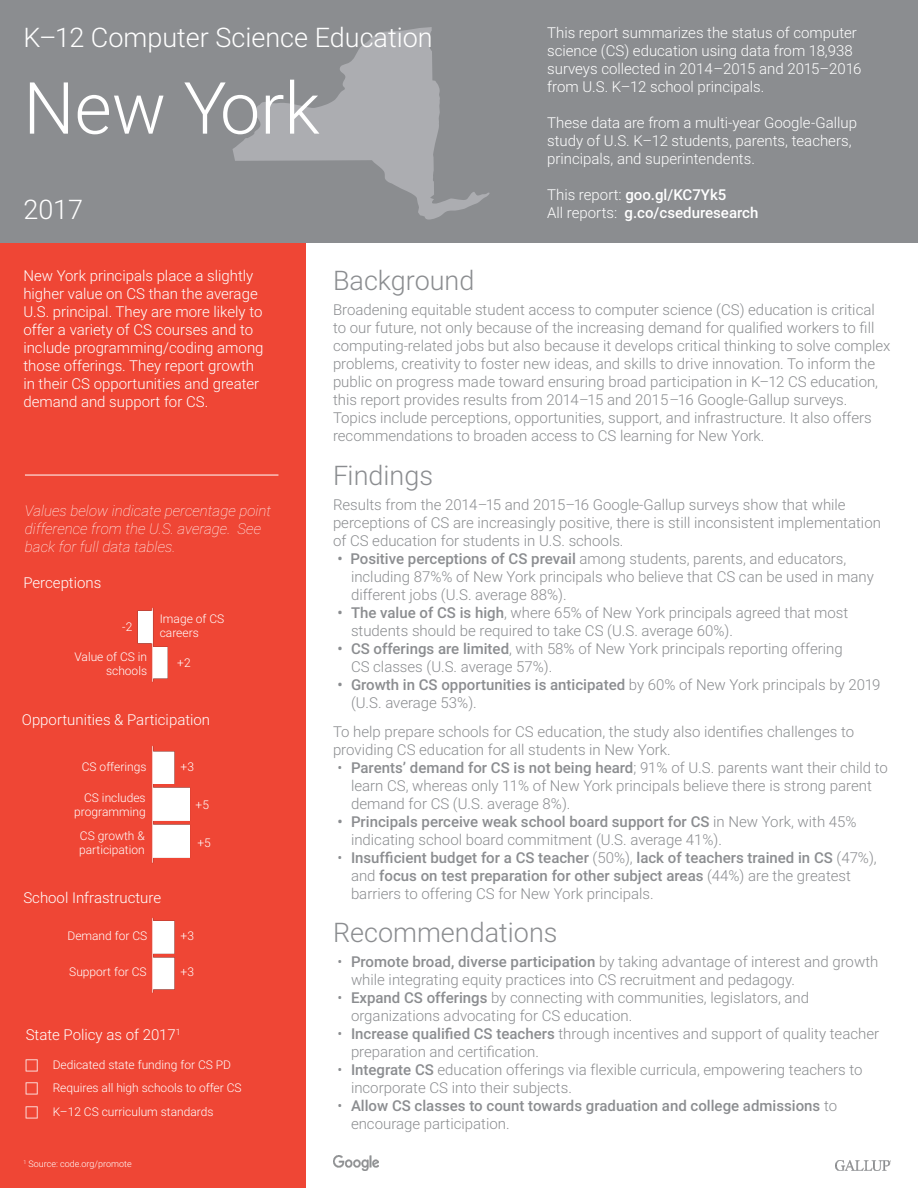
<style>
.page{position:relative;width:918px;height:1188px;background:#fff}
.page>*{position:absolute;margin:0;border:0;box-sizing:border-box;transform-origin:0 0}
.t1{font:300 72px "Roboto";color:#fff}
.t2{font:300 27px "Roboto";color:#8b8d90}
.t3{font:300 27px "Roboto";color:#fff}
.t4{font:300 15px/18px "Roboto";color:#8b8d90}
.t5{font:300 15px/18px "Roboto";color:#fff}
.t6{font:500 15px/18px "Roboto";color:#8b8d90}
.t7{font:italic 100 15px/18px "Roboto";color:#fff}
.t8{font:500 15px "Roboto";color:#fff}
.t9{font:300 12px/14.4px "Roboto";color:#fff;text-align:right}
.t10{font:300 9px "Roboto";color:#fff}
.s1{font-weight:300}
.s2{font-weight:500}
</style>
<div class="page">
<div style="left:0;top:0;width:306px;height:1188px;background:#ef4635"></div>
<div style="left:0;top:0;width:918px;height:243px;background:#8b8d90"></div>
<img style="left:836px;top:1160px;width:55px;height:10px">
<img style="left:333px;top:1156px;width:46px;height:14px">
<svg style="left:233px;top:27px;width:257px;height:193px"></svg>
<hr style="left:25px;top:475px;width:253px;height:1px;background:#fff">
<img style="left:152px;top:745px;width:39px;height:118px">
<img style="left:137px;top:607px;width:31px;height:75px">
<img style="left:152px;top:917px;width:23px;height:76px">
<p class="t3" style="left:23px;top:19px;width:411px">K–12 Computer Science Education</p>
<p class="t1" style="left:23px;top:58px;width:298px">New York</p>
<p class="t3" style="left:23px;top:191px;width:61px">2017</p>
<p class="t5" style="left:547px;top:23px;width:316px">This report summarizes the status of computer science (CS) education using data from 18,938 surveys collected in 2014–2015 and 2015–2016 from U.S. K–12 school principals.</p>
<p class="t5" style="left:547px;top:113px;width:311px">These data are from a multi-year Google-Gallup study of U.S. K–12 students, parents, teachers, principals, and superintendents.</p>
<p class="t8" style="left:547px;top:184px;width:181px"><span class="s1">This report:</span> goo.gl/KC7Yk5</p>
<p class="t8" style="left:547px;top:202px;width:213px"><span class="s1">All reports:</span> g.co/cseduresearch</p>
<p class="t5" style="left:23px;top:266px;width:242px">New York principals place a slightly higher value on CS than the average U.S. principal. They are more likely to offer a variety of CS courses and to include programming/coding among those offerings. They report growth in their CS opportunities and greater demand and support for CS.</p>
<p class="t7" style="left:25px;top:501px;width:248px">Values below indicate percentage point difference from the U.S. average. See back for full data tables.</p>
<p class="t5" style="left:23px;top:573px;width:79px">Perceptions</p>
<p class="t9" style="left:122px;top:619px;width:12px">-2</p>
<p class="t9" style="left:74px;top:649px;width:74px">Value of CS in schools</p>
<p class="t9" style="left:160px;top:611px;width:66px;text-align:left">Image of CS careers</p>
<p class="t9" style="left:177px;top:655px;width:15px">+2</p>
<p class="t5" style="left:22px;top:710px;width:190px">Opportunities &amp; Participation</p>
<p class="t9" style="left:82px;top:759px;width:66px">CS offerings</p>
<p class="t9" style="left:181px;top:759px;width:15px">+3</p>
<p class="t9" style="left:74px;top:790px;width:73px">CS includes programming</p>
<p class="t9" style="left:79px;top:828px;width:67px;text-align:left">CS growth &amp; participation</p>
<p class="t5" style="left:23px;top:888px;width:139px">School Infrastructure</p>
<p class="t9" style="left:196px;top:797px;width:15px">+5</p>
<p class="t9" style="left:197px;top:835px;width:15px">+5</p>
<p class="t9" style="left:68px;top:928px;width:81px">Demand for CS</p>
<p class="t9" style="left:69px;top:964px;width:79px">Support for CS</p>
<p class="t9" style="left:181px;top:964px;width:15px">+3</p>
<p class="t9" style="left:181px;top:928px;width:15px">+3</p>
<p class="t5" style="left:26px;top:1025px;width:157px">State Policy as of 2017<sup>1</sup></p>
<p class="t9" style="left:53px;top:1057px;width:180px">Dedicated state funding for CS PD</p>
<p class="t9" style="left:53px;top:1081px;width:190px">Requires all high schools to offer CS</p>
<p class="t9" style="left:53px;top:1104px;width:162px">K–12 CS curriculum standards</p>
<p class="t10" style="left:23px;top:1158px;width:110px"><sup>1</sup> Source: code.org/promote</p>
<p class="t2" style="left:333px;top:262px;width:143px">Background</p>
<p class="t4" style="left:333px;top:301px;width:559px">Broadening equitable student access to computer science (CS) education is critical to our future, not only because of the increasing demand for qualified workers to fill computing-related jobs but also because it develops critical thinking to solve complex problems, creativity to foster new ideas, and skills to drive innovation. To inform the public on progress made toward ensuring broad participation in K–12 CS education, this report provides results from 2014–15 and 2015–16 Google-Gallup surveys.<br>Topics include perceptions, opportunities, support, and infrastructure. It also offers recommendations to broaden access to CS learning for New York.</p>
<p class="t2" style="left:333px;top:456px;width:102px">Findings</p>
<p class="t4" style="left:333px;top:495px;width:549px">Results from the 2014–15 and 2015–16 Google-Gallup surveys show that while perceptions of CS are increasingly positive, there is still inconsistent implementation of CS education for students in U.S. schools.</p>
<p class="t4" style="left:351px;top:549px;width:524px;text-indent:-14px"><span class="s2">• Positive perceptions of CS prevail</span> among students, parents, and educators, including 87%% of New York principals who believe that CS can be used in many different jobs (U.S. average 88%).</p>
<p class="t4" style="left:351px;top:603px;width:499px;text-indent:-14px"><span class="s2">• The value of CS is high</span>, where 65% of New York principals agreed that most students should be required to take CS (U.S. average 60%).</p>
<p class="t4" style="left:351px;top:639px;width:493px;text-indent:-14px"><span class="s2">• CS offerings are limited</span>, with 58% of New York principals reporting offering<br>CS classes (U.S. average 57%).</p>
<p class="t4" style="left:351px;top:675px;width:531px;text-indent:-14px"><span class="s2">• Growth in CS opportunities is anticipated</span> by 60% of New York principals by 2019 (U.S. average 53%).</p>
<p class="t4" style="left:333px;top:722px;width:523px">To help prepare schools for CS education, the study also identifies challenges to providing CS education for all students in New York.</p>
<p class="t4" style="left:351px;top:758px;width:538px;text-indent:-14px">• <span class="s2">Parents’ demand for CS is not being heard</span>; 91% of U.S. parents want their child to learn CS, whereas only 11% of New York principals believe there is strong parent demand for CS (U.S. average 8%).</p>
<p class="t4" style="left:351px;top:812px;width:507px;text-indent:-14px"><span class="s2">• Principals perceive weak school board support for CS</span> in New York, with 45% indicating school board commitment (U.S. average 41%).</p>
<p class="t6" style="left:351px;top:848px;width:527px;text-indent:-14px"><span class="s1">•</span> Insufficient budget for a CS teacher <span class="s1">(50%),</span> lack of teachers trained in CS <span class="s1">(47%), and</span> focus on test preparation for other subject areas <span class="s1">(44%) are the greatest barriers to offering CS for New York principals.</span></p>
<p class="t2" style="left:333px;top:913px;width:226px">Recommendations</p>
<p class="t4" style="left:351px;top:952px;width:529px;text-indent:-14px">• <span class="s2">Promote broad, diverse participation</span> by taking advantage of interest and growth while integrating equity practices into CS recruitment and pedagogy.</p>
<p class="t4" style="left:351px;top:988px;width:460px;text-indent:-14px">• <span class="s2">Expand CS offerings</span> by connecting with communities, legislators, and organizations advocating for CS education.</p>
<p class="t4" style="left:351px;top:1024px;width:530px;text-indent:-14px">• <span class="s2">Increase qualified CS teachers</span> through incentives and support of quality teacher preparation and certification.</p>
<p class="t4" style="left:351px;top:1060px;width:513px;text-indent:-14px">• <span class="s2">Integrate CS</span> education offerings via flexible curricula, empowering teachers to incorporate CS into their subjects.</p>
<p class="t6" style="left:351px;top:1096px;width:488px;text-indent:-14px"><span class="s1">•</span> Allow CS classes to count towards graduation and college admissions <span class="s1">to encourage participation.</span></p>
</div>
